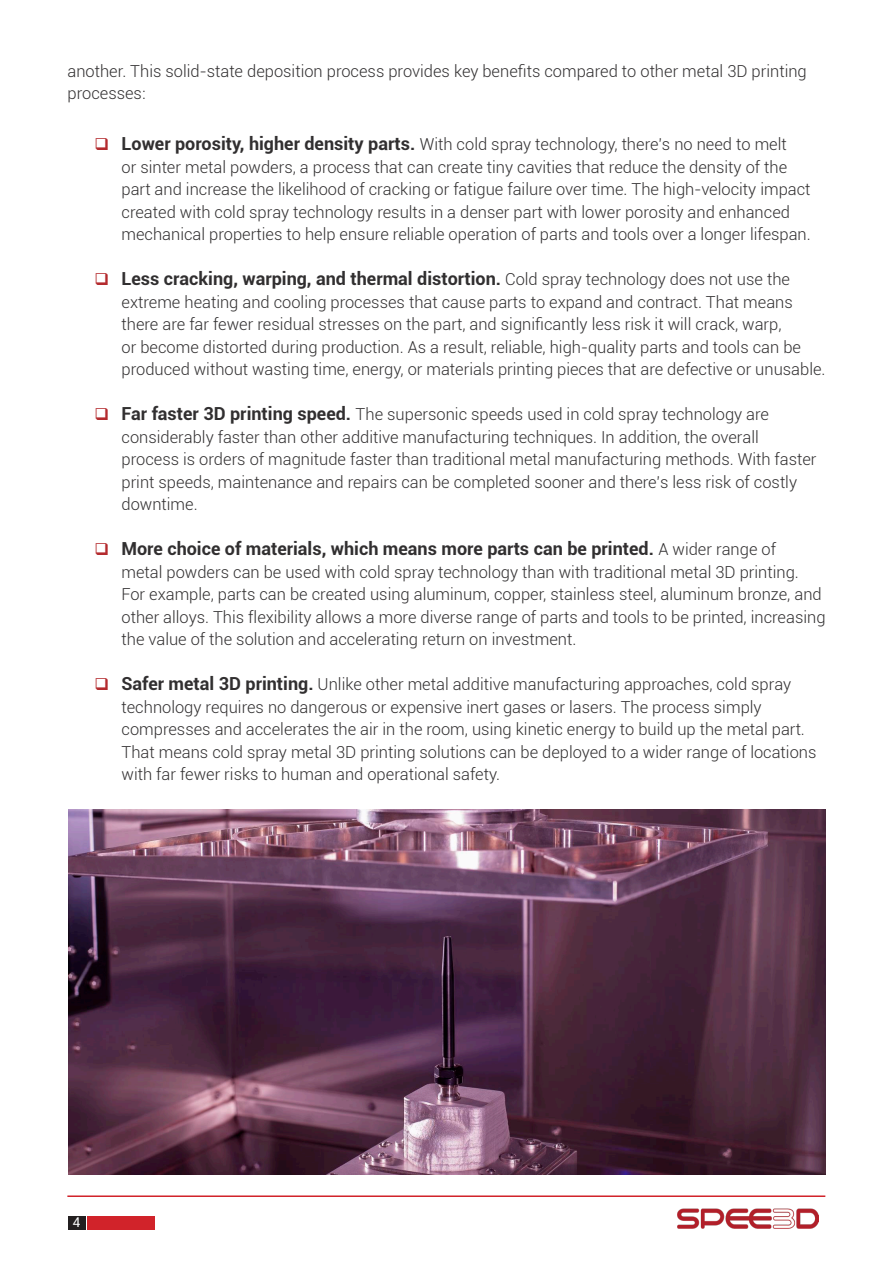
<style>
.page{position:relative;width:893px;height:1263px;background:#fff}
.page>*{position:absolute;margin:0;border:0;box-sizing:border-box;transform-origin:0 0}
.bullets_point{font:700 18px "Roboto";color:#312f30}
.bullets_point-2{font:300 16.5px/22.5px "Roboto";color:#312f30}
.body_text{font:300 16.5px/22.5px "Roboto";color:#312f30}
.t1{font:13.5px "Roboto";color:#fff}
.s1{font-weight:700;font-size:18px}
.s2{font-weight:300;font-size:16.5px}
</style>
<div class="page">
<img style="left:678px;top:1208px;width:140px;height:20px">
<hr style="left:67px;top:1195px;width:758px;height:2px;background:#d1232a">
<div style="left:87px;top:1216px;width:68px;height:14px;background:#d1232a"></div>
<div style="left:68px;top:1216px;width:18px;height:14px;background:#231f20"></div>
<img style="left:69px;top:810px;width:756px;height:365px">
<p class="body_text" style="left:68px;top:59px;width:741px">another. This solid-state deposition process provides key benefits compared to other metal 3D printing processes:</p>
<p class="bullets_point-2" style="left:122px;top:133px;width:691px"><span class="s1">Lower porosity, higher density parts.</span> With cold spray technology, there’s no need to melt<br>or sinter metal powders, a process that can create tiny cavities that reduce the density of the part and increase the likelihood of cracking or fatigue failure over time. The high-velocity impact created with cold spray technology results in a denser part with lower porosity and enhanced mechanical properties to help ensure reliable operation of parts and tools over a longer lifespan.</p>
<p class="bullets_point" style="left:122px;top:266px;width:670px">Less cracking, warping, and thermal distortion. <span class="s2">Cold spray technology does not use the</span></p>
<p class="bullets_point-2" style="left:122px;top:290px;width:705px">extreme heating and cooling processes that cause parts to expand and contract. That means there are far fewer residual stresses on the part, and significantly less risk it will crack, warp,<br>or become distorted during production. As a result, reliable, high-quality parts and tools can be produced without wasting time, energy, or materials printing pieces that are defective or unusable.</p>
<p class="bullets_point-2" style="left:122px;top:403px;width:697px"><span class="s1">Far faster 3D printing speed.</span> The supersonic speeds used in cold spray technology are considerably faster than other additive manufacturing techniques. In addition, the overall process is orders of magnitude faster than traditional metal manufacturing methods. With faster print speeds, maintenance and repairs can be completed sooner and there’s less risk of costly downtime.</p>
<p class="bullets_point" style="left:122px;top:536px;width:656px">More choice of materials, which means more parts can be printed. <span class="s2">A wider range of</span></p>
<p class="bullets_point-2" style="left:122px;top:560px;width:705px">metal powders can be used with cold spray technology than with traditional metal 3D printing.<br>For example, parts can be created using aluminum, copper, stainless steel, aluminum bronze, and other alloys. This flexibility allows a more diverse range of parts and tools to be printed, increasing the value of the solution and accelerating return on investment.</p>
<p class="bullets_point-2" style="left:122px;top:673px;width:696px"><span class="s1">Safer metal 3D printing.</span> Unlike other metal additive manufacturing approaches, cold spray technology requires no dangerous or expensive inert gases or lasers. The process simply compresses and accelerates the air in the room, using kinetic energy to build up the metal part.<br>That means cold spray metal 3D printing solutions can be deployed to a wider range of locations with far fewer risks to human and operational safety.</p>
<p class="t1" style="left:73px;top:1213px;width:9px">4</p>
</div>
